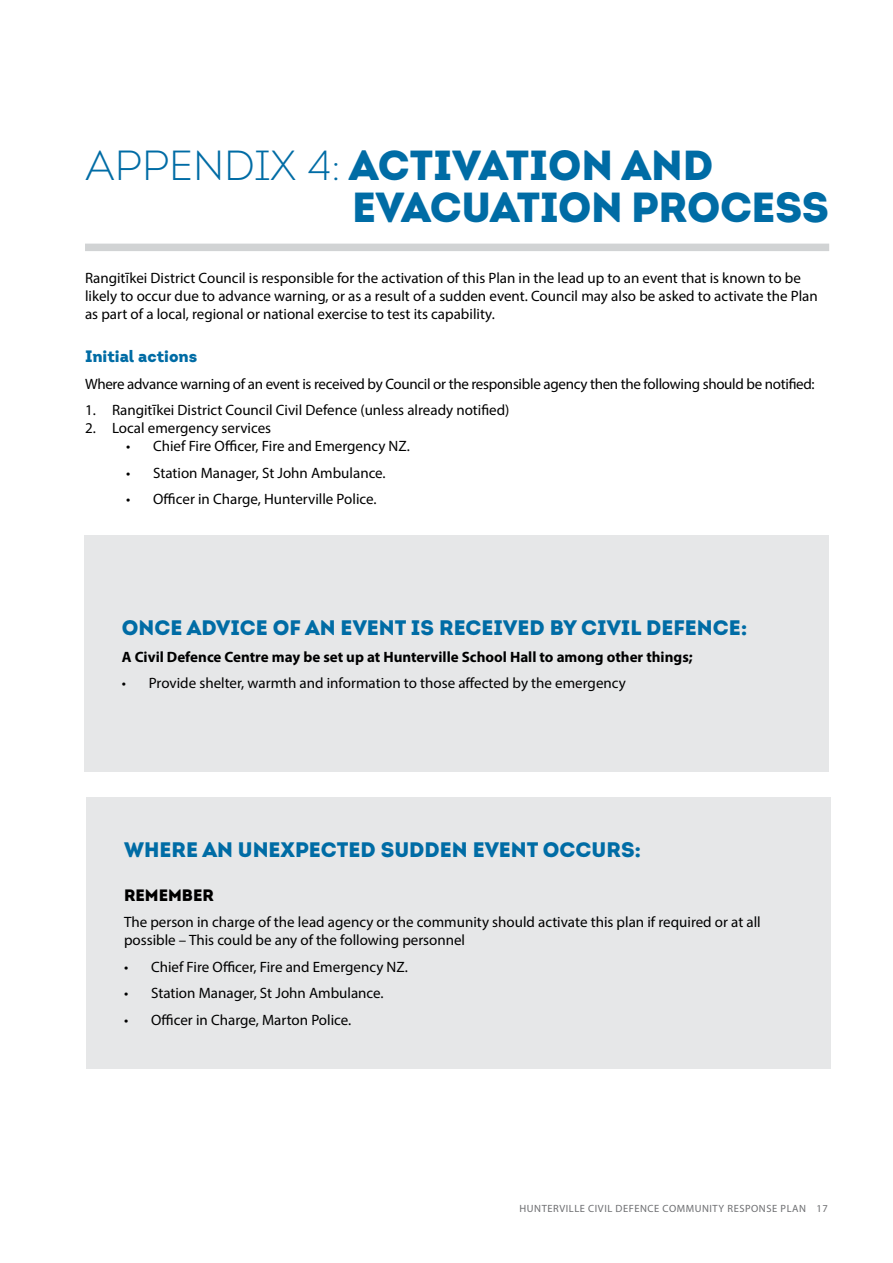
<style>
.page{position:relative;width:893px;height:1263px;background:#fff}
.page>*{position:absolute;margin:0;border:0;box-sizing:border-box;transform-origin:0 0}
.t1{font:900 42px/42px "Intro";letter-spacing:-.01em;color:#006ca5}
.t2{font:900 21px "Intro";color:#006ca5}
.t3{font:900 16.5px "Intro";color:#006ca5}
.t4{font:900 16.5px "Intro";color:#000}
.t5{font:15px/18px "Myriad Pro";color:#000}
.t6{font:15px "Myriad Pro";letter-spacing:-.02em;color:#000}
.t7{font:700 15px "Myriad Pro";color:#000}
.t8{font:10.5px "Myriad Pro";letter-spacing:.05em;color:#6d6e71}
.s1{font-weight:300}
.s2{font-family:"Open Sans"}
</style>
<div class="page">
<div style="left:85px;top:244px;width:744px;height:7px;background:#d1d3d4"></div>
<div style="left:84px;top:536px;width:744px;height:236px;background:#e6e7e8"></div>
<div style="left:86px;top:797px;width:745px;height:272px;background:#e6e7e8"></div>
<h1 class="t1" style="left:352px;top:144px;width:479px;text-indent:-267px"><span class="s1">APPENDIX 4:</span> ACTIVATION AND<br>EVACUATION PROCESS</h1>
<p class="t5" style="left:85px;top:269px;width:734px">Rangit<span class="s2">ī</span>kei District Council is responsible for the activation of this Plan in the lead up to an event that is known to be likely to occur due to advance warning, or as a result of a sudden event. Council may also be asked to activate the Plan as part of a local, regional or national exercise to test its capability.</p>
<p class="t3" style="left:85px;top:346px;width:114px">Initial actions</p>
<p class="t6" style="left:85px;top:375px;width:731px">Where advance warning of an event is received by Council or the responsible agency then the following should be notified:</p>
<p class="t5" style="left:85px;top:401px;width:426px">1. Rangit<span class="s2">ī</span>kei District Council Civil Defence (unless already notified)</p>
<p class="t5" style="left:85px;top:419px;width:188px">2. Local emergency services</p>
<p class="t5" style="left:126px;top:437px;width:285px">• Chief Fire Officer, Fire and Emergency NZ.</p>
<p class="t5" style="left:126px;top:464px;width:261px">• Station Manager, St John Ambulance.</p>
<p class="t5" style="left:126px;top:490px;width:252px">• Officer in Charge, Hunterville Police.</p>
<h2 class="t2" style="left:122px;top:614px;width:627px">ONCE ADVICE OF AN EVENT IS RECEIVED BY CIVIL DEFENCE:</h2>
<p class="t7" style="left:122px;top:647px;width:572px">A Civil Defence Centre may be set up at Hunterville School Hall to among other things;</p>
<p class="t5" style="left:122px;top:674px;width:505px">• Provide shelter, warmth and information to those affected by the emergency</p>
<h2 class="t2" style="left:124px;top:836px;width:519px">WHERE AN UNEXPECTED SUDDEN EVENT OCCURS:</h2>
<p class="t4" style="left:124px;top:884px;width:91px">REMEMBER</p>
<p class="t5" style="left:124px;top:913px;width:638px">The person in charge of the lead agency or the community should activate this plan if required or at all possible – This could be any of the following personnel</p>
<p class="t5" style="left:124px;top:957px;width:285px">• Chief Fire Officer, Fire and Emergency NZ.</p>
<p class="t5" style="left:124px;top:984px;width:261px">• Station Manager, St John Ambulance.</p>
<p class="t5" style="left:124px;top:1010px;width:229px">• Officer in Charge, Marton Police.</p>
<p class="t8" style="left:520px;top:1202px;width:310px">HUNTERVILLE CIVIL DEFENCE COMMUNITY RESPONSE PLAN 17</p>
</div>
